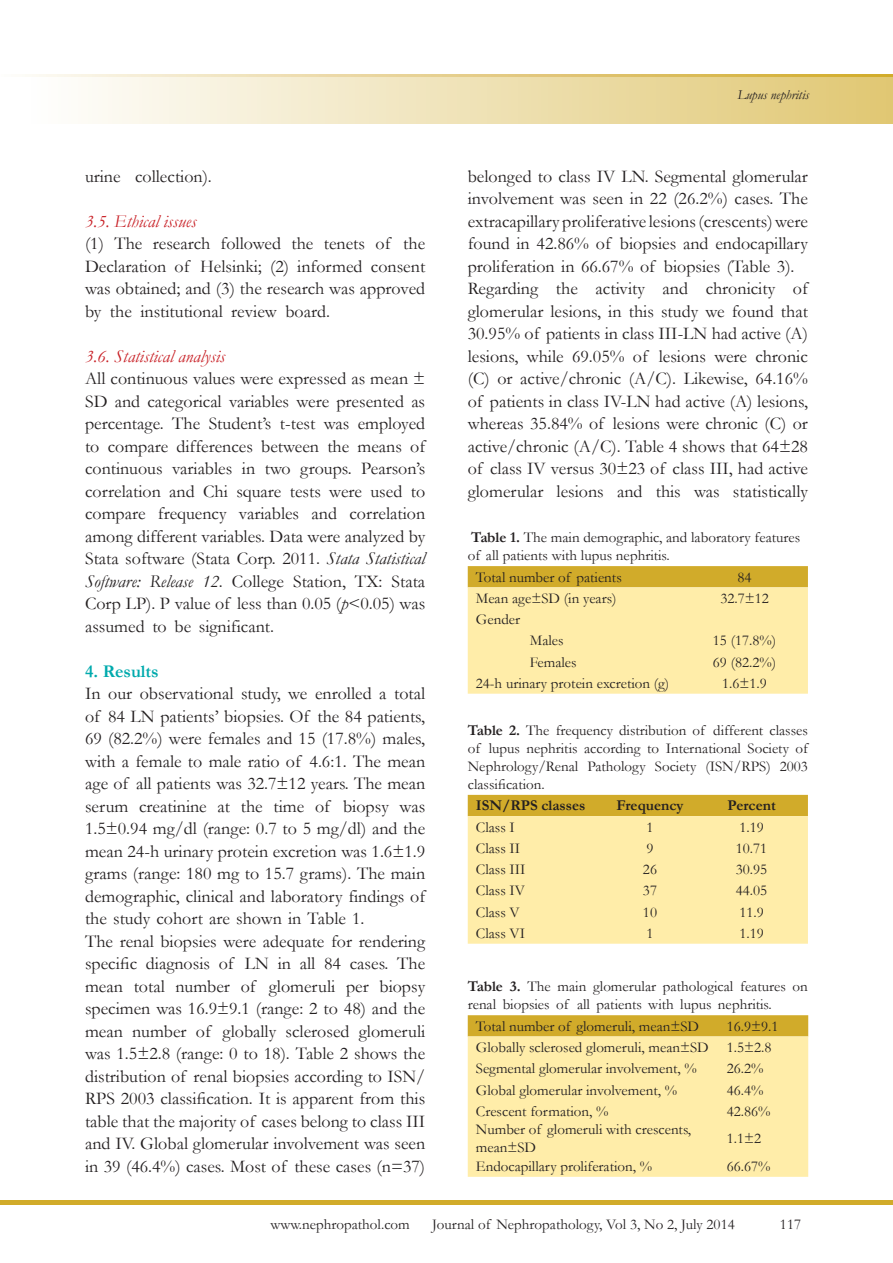
<style>
.page{position:relative;width:893px;height:1263px;background:#fff}
.page>*{position:absolute;margin:0;border:0;box-sizing:border-box;transform-origin:0 0}
.Default{font:18px/22.5px "Garamond";color:#231f20;text-align:justify}
.List_Paragraph{font:italic 18px "Garamond";color:#c82026}
.List_Paragraph-2{font:700 18px "Garamond";color:#00aaad}
.t1{font:15px/18px "Garamond";color:#231f20}
.t2{font:700 15px "Garamond";color:#231f20}
.t3{font:italic 13.5px "Garamond";color:#231f20}
.s1{font-style:italic}
.s2{font-weight:700}
</style>
<div class="page">
<hr style="left:0;top:1200px;width:893px;height:4px;background:#d1ab2a">
<div style="left:0;top:77px;width:893px;height:46px;background:linear-gradient(to right,#fff,#e0c773)"></div>
<svg style="left:32px;top:75px;width:861px;height:2px;background:#e5cf8b"></svg>
<svg style="left:468px;top:566px;width:340px;height:128px;background:#f7e294"></svg>
<svg style="left:468px;top:795px;width:340px;height:149px;background:#f8e397"></svg>
<div style="left:468px;top:1015px;width:340px;height:21px;background:#d1ab2a"></div>
<div style="left:468px;top:1036px;width:340px;height:141px;background:#ffeda9"></div>
<p class="Default" style="left:85px;top:164px;width:128px">urine collection).</p>
<p class="List_Paragraph" style="left:85px;top:209px;width:113px">3.5. Ethical issues</p>
<p class="Default" style="left:85px;top:232px;width:342px">(1) The research followed the tenets of the Declaration of Helsinki; (2) informed consent was obtained; and (3) the research was approved by the institutional review board.</p>
<p class="List_Paragraph" style="left:85px;top:344px;width:142px">3.6. Statistical analysis</p>
<p class="Default" style="left:85px;top:367px;width:342px">All continuous values were expressed as mean ± SD and categorical variables were presented as percentage. The Student’s t-test was employed to compare differences between the means of continuous variables in two groups. Pearson’s correlation and Chi square tests were used to compare frequency variables and correlation among different variables. Data were analyzed by Stata software (Stata Corp. 2011. <span class="s1">Stata Statistical Software: Release 12</span>. College Station, TX: Stata Corp LP). P value of less than 0.05 (<span class="s1">p</span>&lt;0.05) was assumed to be significant.</p>
<p class="List_Paragraph-2" style="left:85px;top:659px;width:75px">4. Results</p>
<p class="Default" style="left:85px;top:682px;width:342px">In our observational study, we enrolled a total of 84 LN patients’ biopsies. Of the 84 patients, 69 (82.2%) were females and 15 (17.8%) males, with a female to male ratio of 4.6:1. The mean age of all patients was 32.7±12 years. The mean serum creatinine at the time of biopsy was 1.5±0.94 mg/dl (range: 0.7 to 5 mg/dl) and the mean 24-h urinary protein excretion was 1.6±1.9 grams (range: 180 mg to 15.7 grams). The main demographic, clinical and laboratory findings of the study cohort are shown in Table 1.</p>
<p class="Default" style="left:85px;top:929px;width:342px">The renal biopsies were adequate for rendering specific diagnosis of LN in all 84 cases. The mean total number of glomeruli per biopsy specimen was 16.9±9.1 (range: 2 to 48) and the mean number of globally sclerosed glomeruli was 1.5±2.8 (range: 0 to 18). Table 2 shows the distribution of renal biopsies according to ISN/ RPS 2003 classification. It is apparent from this table that the majority of cases belong to class III and IV. Global glomerular involvement was seen in 39 (46.4%) cases. Most of these cases (n=37)</p>
<p class="t3" style="left:738px;top:86px;width:73px">Lupus nephritis</p>
<p class="Default" style="left:468px;top:164px;width:342px">belonged to class IV LN. Segmental glomerular involvement was seen in 22 (26.2%) cases. The extracapillary proliferative lesions (crescents) were found in 42.86% of biopsies and endocapillary proliferation in 66.67% of biopsies (Table 3).</p>
<p class="Default" style="left:468px;top:277px;width:342px">Regarding the activity and chronicity of glomerular lesions, in this study we found that 30.95% of patients in class III-LN had active (A) lesions, while 69.05% of lesions were chronic (C) or active/chronic (A/C). Likewise, 64.16% of patients in class IV-LN had active (A) lesions, whereas 35.84% of lesions were chronic (C) or active/chronic (A/C). Table 4 shows that 64±28 of class IV versus 30±23 of class III, had active glomerular lesions and this was statistically</p>
<p class="t1" style="left:468px;top:528px;width:334px"><span class="s2">Table 1.</span> The main demographic, and laboratory features of all patients with lupus nephritis.</p>
<p class="t1" style="left:476px;top:567px;width:147px">Total number of patients</p>
<p class="t1" style="left:737px;top:567px;width:16px">84</p>
<p class="t1" style="left:476px;top:589px;width:142px">Mean age±SD (in years)</p>
<p class="t1" style="left:720px;top:589px;width:50px">32.7±12</p>
<p class="t1" style="left:476px;top:610px;width:46px">Gender</p>
<p class="t1" style="left:530px;top:631px;width:35px">Males</p>
<p class="t1" style="left:713px;top:631px;width:65px">15 (17.8%)</p>
<p class="t1" style="left:530px;top:653px;width:48px">Females</p>
<p class="t1" style="left:713px;top:653px;width:65px">69 (82.2%)</p>
<p class="t1" style="left:476px;top:674px;width:195px">24-h urinary protein excretion (g)</p>
<p class="t1" style="left:722px;top:674px;width:46px">1.6±1.9</p>
<p class="t1" style="left:468px;top:721px;width:342px;text-align:justify"><span class="s2">Table 2.</span> The frequency distribution of different classes of lupus nephritis according to International Society of Nephrology/Renal Pathology Society (ISN/RPS) 2003 classification.</p>
<p class="t2" style="left:476px;top:795px;width:111px">ISN/RPS classes</p>
<p class="t2" style="left:616px;top:795px;width:69px">Frequency</p>
<p class="t2" style="left:727px;top:795px;width:50px">Percent</p>
<p class="t1" style="left:476px;top:817px;width:41px">Class I</p>
<p class="t1" style="left:646px;top:817px;width:9px">1</p>
<p class="t1" style="left:739px;top:817px;width:26px">1.19</p>
<p class="t1" style="left:476px;top:839px;width:46px">Class II</p>
<p class="t1" style="left:646px;top:839px;width:9px">9</p>
<p class="t1" style="left:736px;top:839px;width:33px">10.71</p>
<p class="t1" style="left:476px;top:860px;width:51px">Class III</p>
<p class="t1" style="left:643px;top:860px;width:16px">26</p>
<p class="t1" style="left:736px;top:860px;width:33px">30.95</p>
<p class="t1" style="left:476px;top:881px;width:51px">Class IV</p>
<p class="t1" style="left:643px;top:881px;width:16px">37</p>
<p class="t1" style="left:736px;top:881px;width:33px">44.05</p>
<p class="t1" style="left:476px;top:903px;width:45px">Class V</p>
<p class="t1" style="left:643px;top:903px;width:16px">10</p>
<p class="t1" style="left:739px;top:903px;width:26px">11.9</p>
<p class="t1" style="left:476px;top:924px;width:51px">Class VI</p>
<p class="t1" style="left:646px;top:924px;width:9px">1</p>
<p class="t1" style="left:739px;top:924px;width:26px">1.19</p>
<p class="t1" style="left:468px;top:977px;width:342px"><span class="s2">Table 3.</span> The main glomerular pathological features on renal biopsies of all patients with lupus nephritis.</p>
<p class="t1" style="left:476px;top:1017px;width:225px">Total number of glomeruli, mean±SD</p>
<p class="t1" style="left:727px;top:1017px;width:53px">16.9±9.1</p>
<p class="t1" style="left:476px;top:1038px;width:234px">Globally sclerosed glomeruli, mean±SD</p>
<p class="t1" style="left:727px;top:1038px;width:46px">1.5±2.8</p>
<p class="t1" style="left:476px;top:1059px;width:222px">Segmental glomerular involvement, %</p>
<p class="t1" style="left:727px;top:1059px;width:38px">26.2%</p>
<p class="t1" style="left:476px;top:1080px;width:203px">Global glomerular involvement, %</p>
<p class="t1" style="left:727px;top:1080px;width:38px">46.4%</p>
<p class="t1" style="left:476px;top:1102px;width:134px">Crescent formation, %</p>
<p class="t1" style="left:727px;top:1102px;width:45px">42.86%</p>
<p class="t1" style="left:476px;top:1120px;width:217px">Number of glomeruli with crescents, mean±SD</p>
<p class="t1" style="left:727px;top:1129px;width:36px">1.1±2</p>
<p class="t1" style="left:476px;top:1157px;width:178px">Endocapillary proliferation, %</p>
<p class="t1" style="left:727px;top:1157px;width:45px">66.67%</p>
<p class="t1" style="left:271px;top:1215px;width:141px">www.nephropathol.com</p>
<p class="t1" style="left:432px;top:1215px;width:304px">Journal of Nephropathology, Vol 3, No 2, July 2014</p>
<p class="t1" style="left:780px;top:1215px;width:23px">117</p>
</div>
